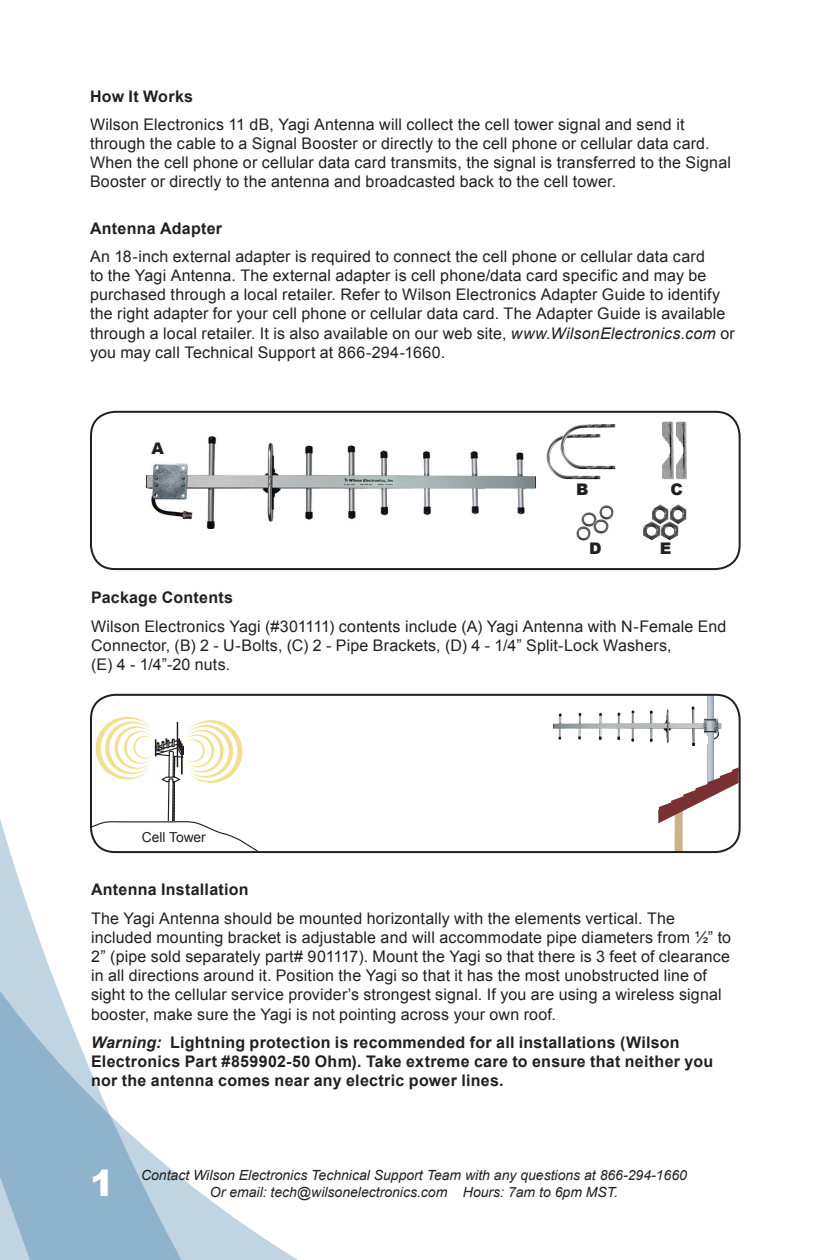
<style>
.page{position:relative;width:828px;height:1260px;background:#fff}
.page>*{position:absolute;margin:0;border:0;box-sizing:border-box;transform-origin:0 0}
.t1{font:900 36px "Arial";color:#fff}
.t2{font:16px/19.2px "Arial";letter-spacing:.01em;color:#231f20}
.t3{font:700 16px/19.2px "Arial";letter-spacing:.015em;color:#231f20}
.t4{font:900 16px "Arial";color:#231f20}
.t5{font:italic 14px "Arial";color:#231f20}
.t6{font:13.8px "Arial";color:#231f20}
.s1{font-style:italic}
</style>
<div class="page">
<svg style="left:0;top:819px;width:440px;height:441px"></svg>
<img style="left:145px;top:437px;width:391px;height:91px">
<img style="left:546px;top:436px;width:55px;height:44px">
<img style="left:561px;top:424px;width:55px;height:46px">
<img style="left:662px;top:421px;width:25px;height:58px">
<img style="left:577px;top:527px;width:14px;height:14px">
<img style="left:582px;top:512px;width:14px;height:14px">
<img style="left:594px;top:520px;width:14px;height:14px">
<img style="left:599px;top:506px;width:14px;height:14px">
<img style="left:643px;top:522px;width:35px;height:19px">
<img style="left:651px;top:504px;width:36px;height:20px">
<div style="left:90px;top:411px;width:651px;height:159px;border:2px solid #231f20;border-radius:24px"></div>
<img style="left:554px;top:707px;width:167px;height:39px">
<img style="left:706px;top:697px;width:8px;height:36px">
<img style="left:706px;top:733px;width:8px;height:7px">
<img style="left:706px;top:740px;width:8px;height:16px">
<svg style="left:658px;top:756px;width:80px;height:96px"></svg>
<div style="left:699px;top:736px;width:8px;height:7px;background:#fff"></div>
<hr style="left:614px;top:724px;width:23px;height:4px;background:#b4b8bb">
<svg style="left:91px;top:717px;width:211px;height:135px"></svg>
<div style="left:90px;top:694px;width:651px;height:159px;border:2px solid #231f20;border-radius:24px"></div>
<p class="t3" style="left:90px;top:87px;width:104px">How It Works</p>
<p class="t2" style="left:90px;top:115px;width:642px">Wilson Electronics 11 dB, Yagi Antenna will collect the cell tower signal and send it through the cable to a Signal Booster or directly to the cell phone or cellular data card.<br>When the cell phone or cellular data card transmits, the signal is transferred to the Signal Booster or directly to the antenna and broadcasted back to the cell tower.</p>
<p class="t3" style="left:90px;top:219px;width:134px">Antenna Adapter</p>
<p class="t2" style="left:90px;top:247px;width:646px">An 18-inch external adapter is required to connect the cell phone or cellular data card<br>to the Yagi Antenna. The external adapter is cell phone/data card specific and may be purchased through a local retailer. Refer to Wilson Electronics Adapter Guide to identify the right adapter for your cell phone or cellular data card. The Adapter Guide is available through a local retailer. It is also available on our web site, <span class="s1">www.WilsonElectronics.com</span> or you may call Technical Support at 866-294-1660.</p>
<p class="t4" style="left:151px;top:437px;width:14px">A</p>
<p class="t4" style="left:576px;top:478px;width:14px">B</p>
<p class="t4" style="left:671px;top:478px;width:14px">C</p>
<p class="t4" style="left:589px;top:537px;width:14px">D</p>
<p class="t4" style="left:660px;top:537px;width:13px">E</p>
<p class="t3" style="left:91px;top:589px;width:144px">Package Contents</p>
<p class="t2" style="left:91px;top:617px;width:637px">Wilson Electronics Yagi (#301111) contents include (A) Yagi Antenna with N-Female End<br>Connector, (B) 2 - U-Bolts, (C) 2 - Pipe Brackets, (D) 4 - 1/4” Split-Lock Washers,<br>(E) 4 - 1/4”-20 nuts.</p>
<p class="t6" style="left:142px;top:828px;width:66px">Cell Tower</p>
<p class="t3" style="left:91px;top:881px;width:159px">Antenna Installation</p>
<p class="t2" style="left:91px;top:909px;width:642px">The Yagi Antenna should be mounted horizontally with the elements vertical. The included mounting bracket is adjustable and will accommodate pipe diameters from ½” to 2” (pipe sold separately part# 901117). Mount the Yagi so that there is 3 feet of clearance in all directions around it. Position the Yagi so that it has the most unobstructed line of sight to the cellular service provider’s strongest signal. If you are using a wireless signal booster, make sure the Yagi is not pointing across your own roof.</p>
<p class="t3" style="left:91px;top:1033px;width:624px"><span class="s1">Warning:</span> Lightning protection is recommended for all installations (Wilson<br>Electronics Part #859902-50 Ohm). Take extreme care to ensure that neither you nor the antenna comes near any electric power lines.</p>
<p class="t1" style="left:90px;top:1157px;width:26px">1</p>
<p class="t5" style="left:141px;top:1166px;width:547px">Contact Wilson Electronics Technical Support Team with any questions at 866-294-1660</p>
<p class="t5" style="left:210px;top:1183px;width:410px">Or email: tech@wilsonelectronics.com Hours: 7am to 6pm MST.</p>
</div>
